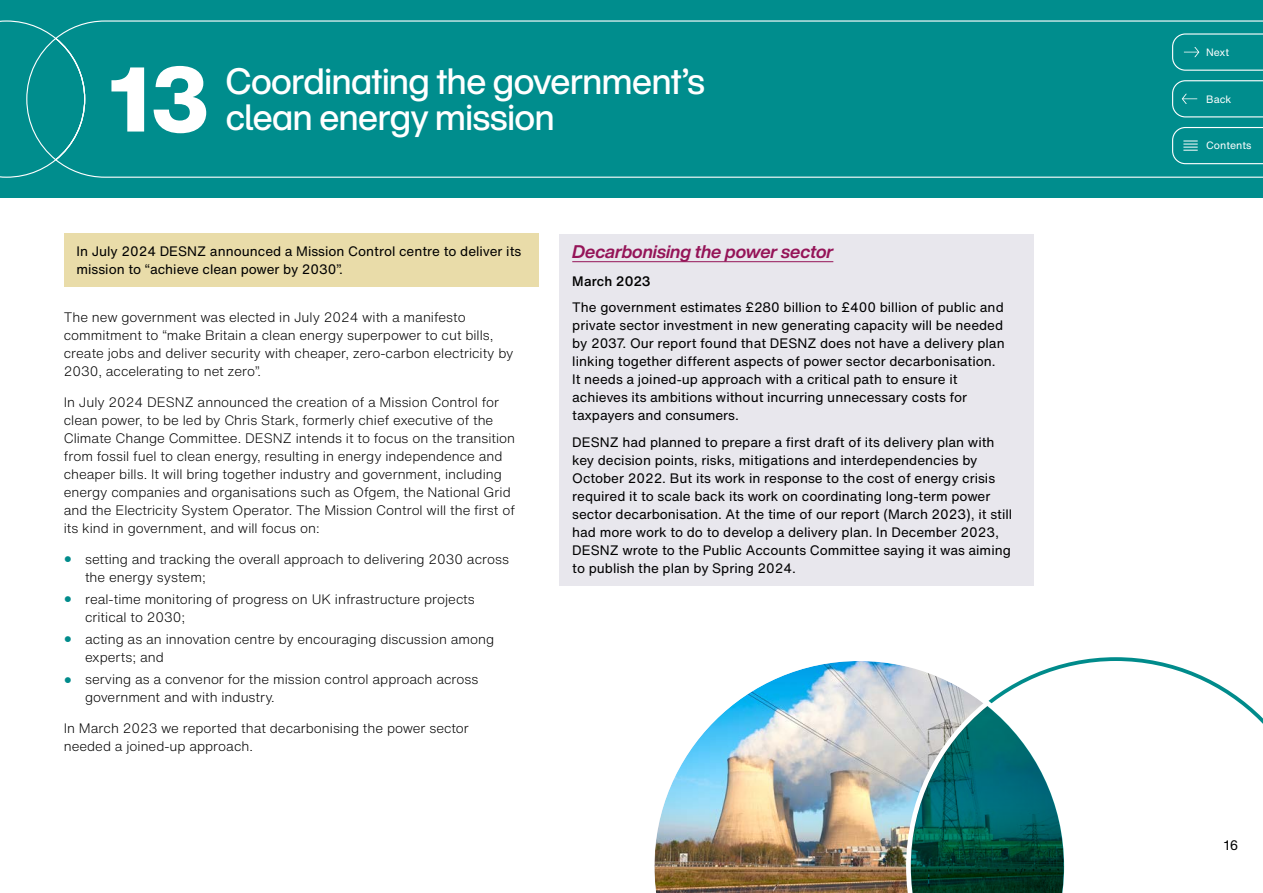
<style>
.page{position:relative;width:1263px;height:893px;background:#fff}
.page>*{position:absolute;margin:0;border:0;box-sizing:border-box;transform-origin:0 0}
.Overview_Section_Number{font:800 90px "Helvetica Now Text";color:#fff}
.Overview_Section_Title{font:500 36px/36px "Helvetica Now Display";letter-spacing:-.01em;color:#fff}
.t1{font:italic 700 18px "Helvetica Now Display";color:#951458}
.t2{font:13.5px/18px "Helvetica Now Text";color:#000}
.Overview_Body_Text{font:300 13.5px/18px "Helvetica Now Text";color:#000}
.Overview_Bullet{font:300 13.5px/18px "Helvetica Now Text";color:#000}
.Overview_Bullet_Last{font:300 13.5px/18px "Helvetica Now Text";color:#000}
.t3{font:500 13.5px "Helvetica Now Text";letter-spacing:.01em;color:#000}
.t4{font:10.5px "Helvetica Now Text";color:#fff}
.s1{font-family:"Helvetica Neue LT Std";font-size:16.5px;color:#008b8b}
</style>
<div class="page">
<div style="left:0;top:0;width:1263px;height:198px;background:#008d8d"></div>
<svg style="left:0;top:20px;width:54px;height:158px"></svg>
<svg style="left:54px;top:20px;width:1209px;height:158px"></svg>
<div style="left:64px;top:234px;width:474px;height:53px;background:#e9dca9"></div>
<div style="left:559px;top:234px;width:475px;height:352px;background:#e8e7ed"></div>
<hr style="left:572px;top:261px;width:261px;height:1px;background:#951458">
<img style="left:654px;top:661px;width:253px;height:232px">
<svg style="left:907px;top:657px;width:356px;height:67px"></svg>
<svg style="left:904px;top:696px;width:167px;height:197px"></svg>
<svg style="left:1172px;top:127px;width:91px;height:37px"></svg>
<svg style="left:1172px;top:80px;width:91px;height:37px"></svg>
<svg style="left:1172px;top:33px;width:91px;height:38px"></svg>
<h2 class="Overview_Section_Number" style="left:109px;top:32px;width:105px">13</h2>
<h2 class="Overview_Section_Title" style="left:226px;top:64px;width:480px">Coordinating the government’s clean energy mission</h2>
<p class="t2" style="left:77px;top:242px;width:446px">In July 2024 DESNZ announced a Mission Control centre to deliver its mission to “achieve clean power by 2030”.</p>
<h3 class="t1" style="left:572px;top:239px;width:263px">Decarbonising the power sector</h3>
<p class="t3" style="left:572px;top:271px;width:80px">March 2023</p>
<p class="t2" style="left:572px;top:298px;width:434px">The government estimates £280 billion to £400 billion of public and private sector investment in new generating capacity will be needed by 2037. Our report found that DESNZ does not have a delivery plan linking together different aspects of power sector decarbonisation.<br>It needs a joined-up approach with a critical path to ensure it achieves its ambitions without incurring unnecessary costs for taxpayers and consumers.</p>
<p class="t2" style="left:572px;top:433px;width:441px">DESNZ had planned to prepare a first draft of its delivery plan with key decision points, risks, mitigations and interdependencies by October 2022. But its work in response to the cost of energy crisis required it to scale back its work on coordinating long-term power sector decarbonisation. At the time of our report (March 2023), it still had more work to do to develop a delivery plan. In December 2023, DESNZ wrote to the Public Accounts Committee saying it was aiming to publish the plan by Spring 2024.</p>
<p class="Overview_Body_Text" style="left:64px;top:308px;width:451px">The new government was elected in July 2024 with a manifesto commitment to “make Britain a clean energy superpower to cut bills, create jobs and deliver security with cheaper, zero-carbon electricity by 2030, accelerating to net zero”.</p>
<p class="Overview_Body_Text" style="left:64px;top:393px;width:453px">In July 2024 DESNZ announced the creation of a Mission Control for clean power, to be led by Chris Stark, formerly chief executive of the Climate Change Committee. DESNZ intends it to focus on the transition from fossil fuel to clean energy, resulting in energy independence and cheaper bills. It will bring together industry and government, including energy companies and organisations such as Ofgem, the National Grid and the Electricity System Operator. The Mission Control will the first of its kind in government, and will focus on:</p>
<p class="Overview_Bullet" style="left:85px;top:549px;width:425px;text-indent:-21px"><span class="s1">•</span> setting and tracking the overall approach to delivering 2030 across the energy system;</p>
<p class="Overview_Bullet" style="left:85px;top:590px;width:391px;text-indent:-21px"><span class="s1">•</span> real-time monitoring of progress on UK infrastructure projects critical to 2030;</p>
<p class="Overview_Bullet" style="left:85px;top:630px;width:411px;text-indent:-21px"><span class="s1">•</span> acting as an innovation centre by encouraging discussion among experts; and</p>
<p class="Overview_Bullet_Last" style="left:85px;top:670px;width:395px;text-indent:-21px"><span class="s1">•</span> serving as a convenor for the mission control approach across government and with industry.</p>
<p class="Overview_Body_Text" style="left:64px;top:719px;width:407px">In March 2023 we reported that decarbonising the power sector needed a joined-up approach.</p>
<p class="t4" style="left:1206px;top:44px;width:25px">Next</p>
<p class="t4" style="left:1206px;top:91px;width:27px">Back</p>
<p class="t4" style="left:1206px;top:138px;width:47px">Contents</p>
<p class="t2" style="left:1224px;top:836px;width:16px">16</p>
</div>
